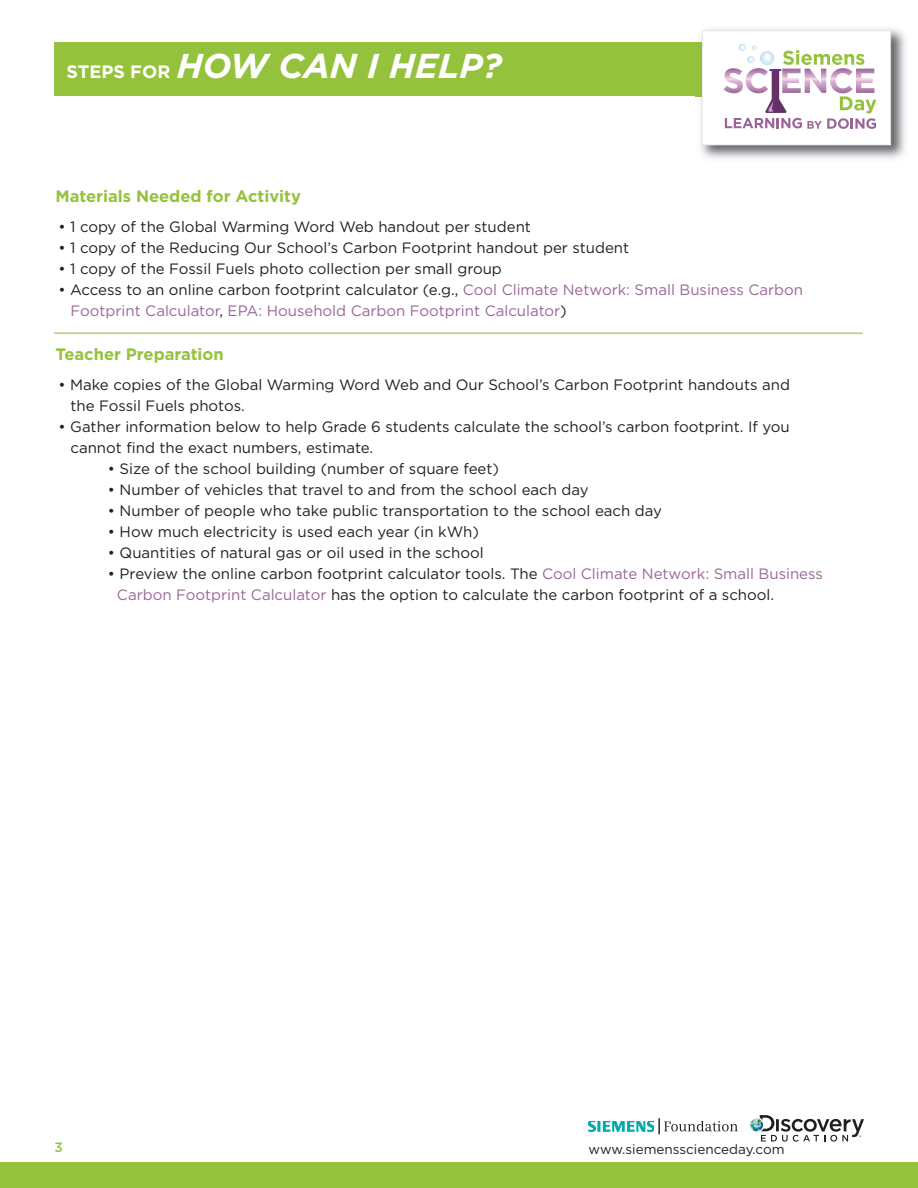
<style>
.page{position:relative;width:918px;height:1188px;background:#fff}
.page>*{position:absolute;margin:0;border:0;box-sizing:border-box;transform-origin:0 0}
.t1{font:italic 700 34.5px "Gotham";color:#fff}
.t2{font:700 16.5px "Gotham";color:#95c23c}
.t3{font:15px/21px "Gotham";color:#231f20}
.t4{font:15px/21px "Gotham";color:#9a6699}
.t5{font:13.5px "Gotham";color:#231f20}
.t6{font:500 13.5px "Gotham";color:#95c23c}
.s1{font-style:normal;font-size:18px}
.s2{color:#231f20}
.s3{color:#9a6699}
</style>
<div class="page">
<div style="left:54px;top:42px;width:651px;height:54px;background:#95c23c"></div>
<img style="left:696px;top:28px;width:209px;height:131px">
<img style="left:696px;top:42px;width:6px;height:54px">
<div style="left:703px;top:31px;width:187px;height:113px;background:#fff"></div>
<div style="left:702px;top:30px;width:189px;height:115px;border:1px solid #e7e8e9"></div>
<svg style="left:724px;top:44px;width:152px;height:85px"></svg>
<div style="left:0;top:1163px;width:918px;height:25px;background:#95c23c"></div>
<img style="left:589px;top:1121px;width:65px;height:10px">
<svg style="left:659px;top:1118px;width:79px;height:16px"></svg>
<svg style="left:750px;top:1115px;width:114px;height:27px"></svg>
<hr style="left:54px;top:333px;width:809px;height:1px;background:#95c23c">
<h1 class="t1" style="left:67px;top:46px;width:437px"><span class="s1">STEPS FOR</span> HOW CAN I HELP?</h1>
<p class="t2" style="left:56px;top:187px;width:247px">Materials Needed for Activity</p>
<p class="t3" style="left:58px;top:217px;width:474px">• 1 copy of the Global Warming Word Web handout per student</p>
<p class="t3" style="left:58px;top:238px;width:572px">• 1 copy of the Reducing Our School’s Carbon Footprint handout per student</p>
<p class="t3" style="left:58px;top:259px;width:445px">• 1 copy of the Fossil Fuels photo collection per small group</p>
<p class="t4" style="left:70px;top:280px;width:734px;text-indent:-12px"><span class="s2">• Access to an online carbon footprint calculator (e.g.,</span> Cool Climate Network: Small Business Carbon<br>Footprint Calculator<span class="s2">,</span> EPA: Household Carbon Footprint Calculator<span class="s2">)</span></p>
<p class="t2" style="left:56px;top:344px;width:170px">Teacher Preparation</p>
<p class="t3" style="left:70px;top:374px;width:721px;text-indent:-12px">• Make copies of the Global Warming Word Web and Our School’s Carbon Footprint handouts and the Fossil Fuels photos.</p>
<p class="t3" style="left:70px;top:416px;width:721px;text-indent:-12px">• Gather information below to help Grade 6 students calculate the school’s carbon footprint. If you cannot find the exact numbers, estimate.</p>
<p class="t3" style="left:108px;top:458px;width:393px">• Size of the school building (number of square feet)</p>
<p class="t3" style="left:108px;top:479px;width:482px">• Number of vehicles that travel to and from the school each day</p>
<p class="t3" style="left:108px;top:500px;width:556px">• Number of people who take public transportation to the school each day</p>
<p class="t3" style="left:108px;top:521px;width:373px">• How much electricity is used each year (in kWh)</p>
<p class="t3" style="left:108px;top:542px;width:377px">• Quantities of natural gas or oil used in the school</p>
<p class="t3" style="left:117px;top:563px;width:707px;text-indent:-9px">• Preview the online carbon footprint calculator tools. The <span class="s3">Cool Climate Network: Small Business<br>Carbon Footprint Calculator</span> has the option to calculate the carbon footprint of a school.</p>
<p class="t6" style="left:54px;top:1139px;width:10px">3</p>
<p class="t5" style="left:589px;top:1142px;width:197px">www.siemensscienceday.com</p>
</div>
